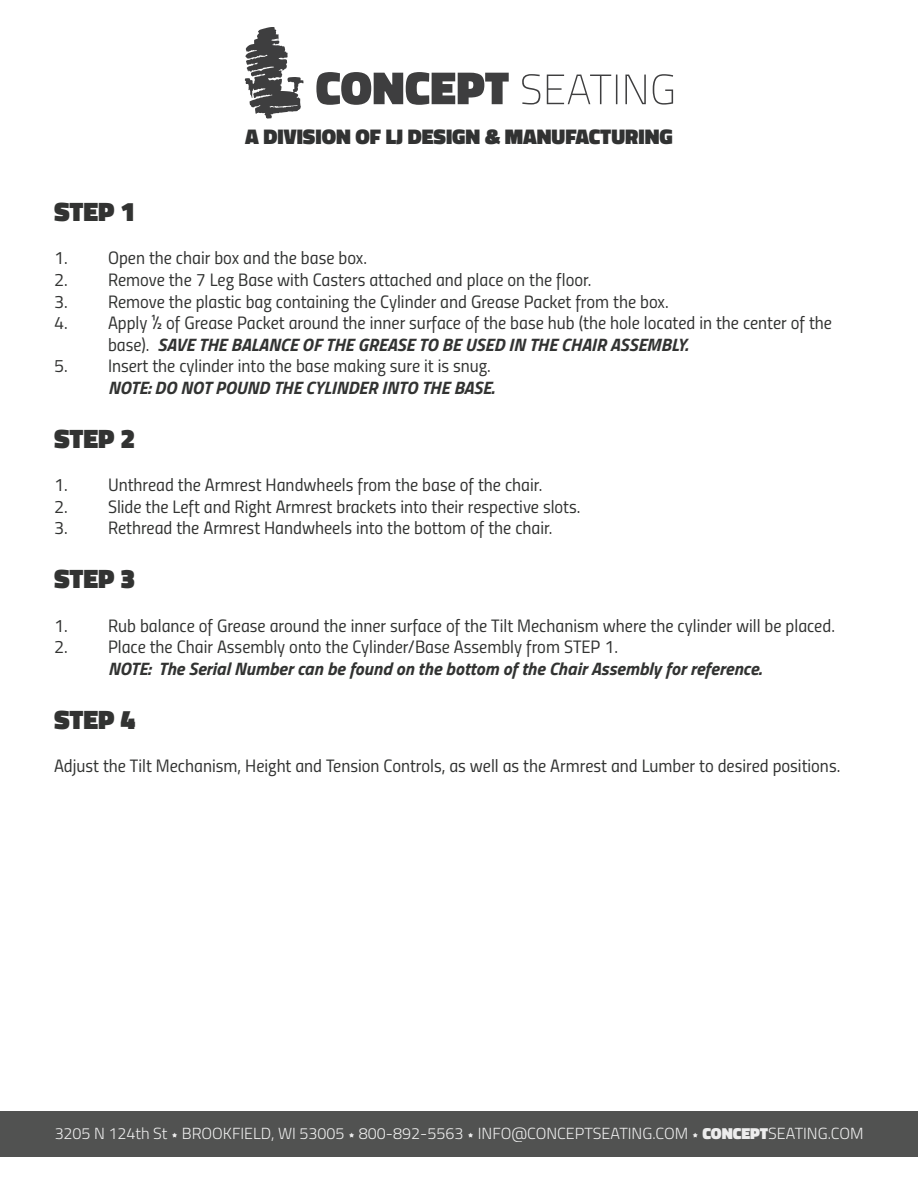
<style>
.page{position:relative;width:918px;height:1188px;background:#fff}
.page>*{position:absolute;margin:0;border:0;box-sizing:border-box;transform-origin:0 0}
.t1{font:900 27px "Titillium";color:#323332}
.t2{font:900 21.45px "Titillium";color:#313232}
.t3{font:18px "Titillium Regular Upright";color:#323332}
.t4{font:italic 700 18px "Titillium";color:#323332}
.t5{font:300 16.2px "Titillium";color:#fff}
.s1{font-family:"Titillium Regular Upright";font-weight:400;font-style:normal}
.s2{font-family:"Tolyer X Element";font-weight:400}
.s3{font-weight:900}
</style>
<div class="page">
<div style="left:0;top:1112px;width:918px;height:45px;background:#515251"></div>
<svg style="left:245px;top:27px;width:428px;height:92px"></svg>
<p class="t2" style="left:245px;top:120px;width:429px">A DIVISION OF LJ DESIGN &amp; MANUFACTURING</p>
<h1 class="t1" style="left:54px;top:192px;width:83px">STEP 1</h1>
<p class="t3" style="left:54px;top:245px;width:315px">1. Open the chair box and the base box.</p>
<p class="t3" style="left:54px;top:266px;width:539px">2. Remove the 7 Leg Base with Casters attached and place on the floor.</p>
<p class="t3" style="left:54px;top:288px;width:616px">3. Remove the plastic bag containing the Cylinder and Grease Packet from the box.</p>
<p class="t3" style="left:54px;top:310px;width:780px">4. Apply ½ of Grease Packet around the inner surface of the base hub (the hole located in the center of the</p>
<p class="t4" style="left:108px;top:330px;width:581px"><span class="s1">base).</span> SAVE THE BALANCE OF THE GREASE TO BE USED IN THE CHAIR ASSEMBLY.</p>
<p class="t3" style="left:54px;top:353px;width:438px">5. Insert the cylinder into the base making sure it is snug.</p>
<p class="t4" style="left:108px;top:374px;width:388px">NOTE: DO NOT POUND THE CYLINDER INTO THE BASE.</p>
<h1 class="t1" style="left:54px;top:419px;width:83px">STEP 2</h1>
<p class="t3" style="left:54px;top:472px;width:490px">1. Unthread the Armrest Handwheels from the base of the chair.</p>
<p class="t3" style="left:54px;top:493px;width:528px">2. Slide the Left and Right Armrest brackets into their respective slots.</p>
<p class="t3" style="left:54px;top:515px;width:500px">3. Rethread the Armrest Handwheels into the bottom of the chair.</p>
<h1 class="t1" style="left:54px;top:559px;width:83px">STEP 3</h1>
<p class="t3" style="left:54px;top:612px;width:782px">1. Rub balance of Grease around the inner surface of the Tilt Mechanism where the cylinder will be placed.</p>
<p class="t3" style="left:54px;top:634px;width:566px">2. Place the Chair Assembly onto the Cylinder/Base Assembly from STEP 1.</p>
<p class="t4" style="left:108px;top:654px;width:655px">NOTE: The Serial Number can be found on the bottom of the Chair Assembly for reference.</p>
<h1 class="t1" style="left:54px;top:700px;width:83px">STEP 4</h1>
<p class="t3" style="left:54px;top:752px;width:788px">Adjust the Tilt Mechanism, Height and Tension Controls, as well as the Armrest and Lumber to desired positions.</p>
<p class="t5" style="left:54px;top:1121px;width:811px">3205 N 124th St <span class="s2">)</span> BROOKFIELD, WI 53005 <span class="s2">)</span> 800-892-5563 <span class="s2">)</span> INFO@CONCEPTSEATING.COM <span class="s2">)</span> <span class="s3">CONCEPT</span>SEATING.COM</p>
</div>
